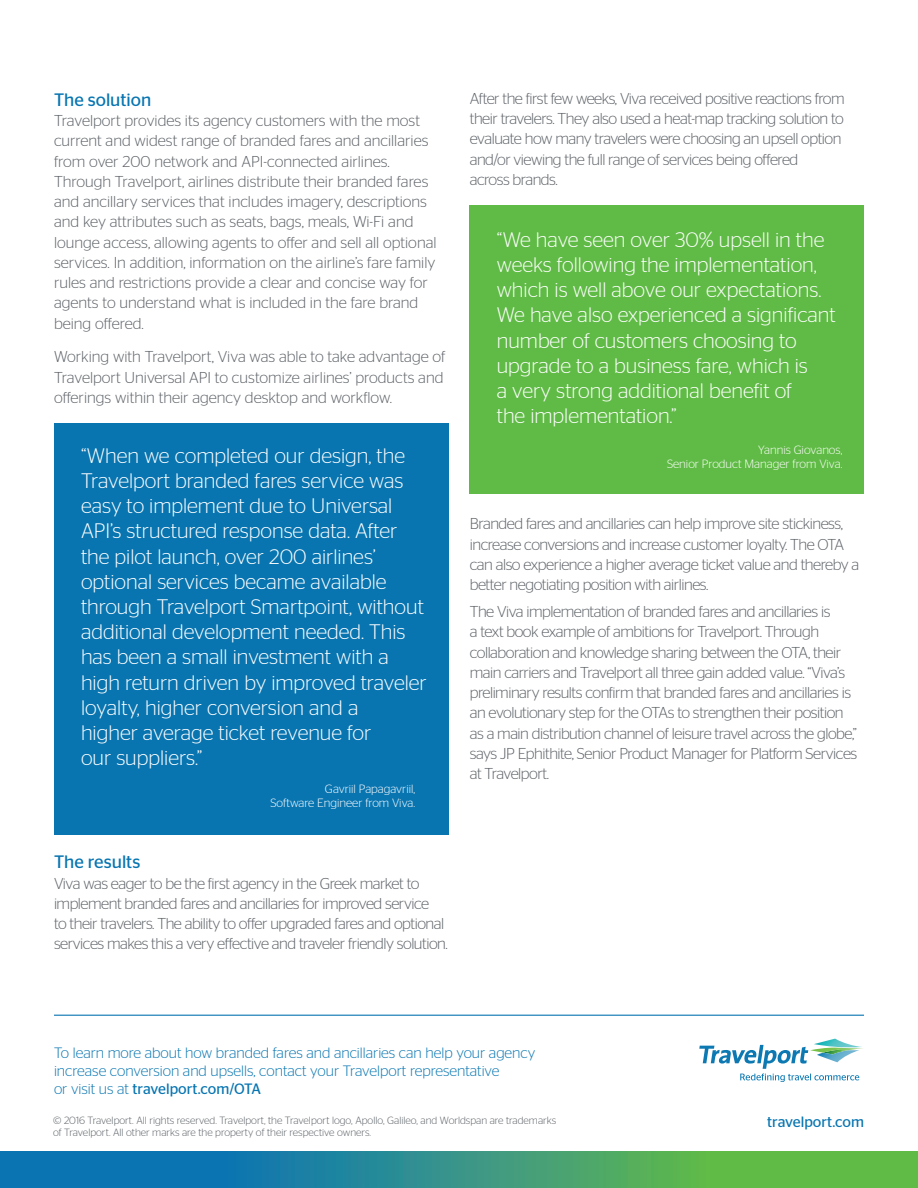
<style>
.page{position:relative;width:918px;height:1188px;background:#fff}
.page>*{position:absolute;margin:0;border:0;box-sizing:border-box;transform-origin:0 0}
.t1{font:300 21px/25.2px "Stag Sans LCG";color:#fff}
.t2{font:18px "Stag Sans LCG";color:#0875b1}
.t3{font:300 15.75px/20.2px "Stag Sans LCG";letter-spacing:-.03em;color:#5c6166}
.t4{font:300 15.75px/20.2px "Stag Sans LCG";color:#5c6166}
.t5{font:300 15px/18px "Stag Sans LCG";color:#0875b1}
.t6{font:15px "Stag Sans LCG";color:#0875b1}
.t7{font:300 12px/14.4px "Stag Sans LCG";color:#fff;text-align:right}
.t8{font:300 10.5px/12px "Stag Sans LCG";color:#5c6166}
.s1{font-weight:400}
</style>
<div class="page">
<svg style="left:0;top:1151px;width:918px;height:37px;background:#359680"></svg>
<svg style="left:699px;top:1039px;width:164px;height:43px"></svg>
<hr style="left:54px;top:1015px;width:810px;height:1px;background:#0875b1">
<div style="left:54px;top:423px;width:394px;height:412px;background:#0875b1"></div>
<div style="left:470px;top:205px;width:394px;height:289px;background:#60bb46"></div>
<p class="t2" style="left:54px;top:87px;width:99px">The solution</p>
<p class="t4" style="left:54px;top:109px;width:384px">Travelport provides its agency customers with the most current and widest range of branded fares and ancillaries from over 200 network and API-connected airlines.<br>Through Travelport, airlines distribute their branded fares and ancillary services that includes imagery, descriptions and key attributes such as seats, bags, meals, Wi-Fi and lounge access, allowing agents to offer and sell all optional services. In addition, information on the airline’s fare family rules and restrictions provide a clear and concise way for agents to understand what is included in the fare brand being offered.</p>
<p class="t3" style="left:54px;top:345px;width:393px;text-align:justify">Working with Travelport, Viva was able to take advantage of Travelport Universal API to customize airlines’ products and offerings within their agency desktop and workflow.</p>
<p class="t1" style="left:81px;top:441px;width:347px">“When we completed our design, the Travelport branded fares service was easy to implement due to Universal API’s structured response data. After the pilot launch, over 200 airlines’ optional services became available through Travelport Smartpoint, without additional development needed. This has been a small investment with a high return driven by improved traveler loyalty, higher conversion and a<br>higher average ticket revenue for<br>our suppliers.”</p>
<p class="t7" style="left:270px;top:780px;width:146px">Gavriil Papagavriil,<br>Software Engineer from Viva.</p>
<p class="t2" style="left:54px;top:849px;width:88px">The results</p>
<p class="t3" style="left:54px;top:872px;width:395px">Viva was eager to be the first agency in the Greek market to implement branded fares and ancillaries for improved service<br>to their travelers. The ability to offer upgraded fares and optional services makes this a very effective and traveler friendly solution.</p>
<p class="t3" style="left:470px;top:87px;width:376px">After the first few weeks, Viva received positive reactions from their travelers. They also used a heat-map tracking solution to evaluate how many travelers were choosing an upsell option and/or viewing the full range of services being offered<br>across brands.</p>
<p class="t1" style="left:497px;top:225px;width:341px">“We have seen over 30% upsell in the weeks following the implementation, which is well above our expectations.<br>We have also experienced a significant number of customers choosing to upgrade to a business fare, which is<br>a very strong additional benefit of<br>the implementation.”</p>
<p class="t7" style="left:667px;top:441px;width:177px">Yannis Giovanos,<br>Senior Product Manager from Viva.</p>
<p class="t3" style="left:470px;top:512px;width:391px">Branded fares and ancillaries can help improve site stickiness, increase conversions and increase customer loyalty. The OTA can also experience a higher average ticket value and thereby a better negotiating position with airlines.</p>
<p class="t3" style="left:470px;top:600px;width:389px">The Viva implementation of branded fares and ancillaries is<br>a text book example of ambitions for Travelport. Through collaboration and knowledge sharing between the OTA, their main carriers and Travelport all three gain added value. “Viva’s preliminary results confirm that branded fares and ancillaries is an evolutionary step for the OTAs to strengthen their position as a main distribution channel of leisure travel across the globe,” says JP Ephithite, Senior Product Manager for Platform Services at Travelport.</p>
<p class="t5" style="left:54px;top:1042px;width:483px">To learn more about how branded fares and ancillaries can help your agency increase conversion and upsells, contact your Travelport representative<br>or visit us at <span class="s1">travelport.com/OTA</span></p>
<p class="t8" style="left:53px;top:1113px;width:505px">© 2016 Travelport. All rights reserved. Travelport, the Travelport logo, Apollo, Galileo, and Worldspan are trademarks of Travelport. All other marks are the property of their respective owners.</p>
<p class="t6" style="left:767px;top:1111px;width:98px">travelport.com</p>
</div>
